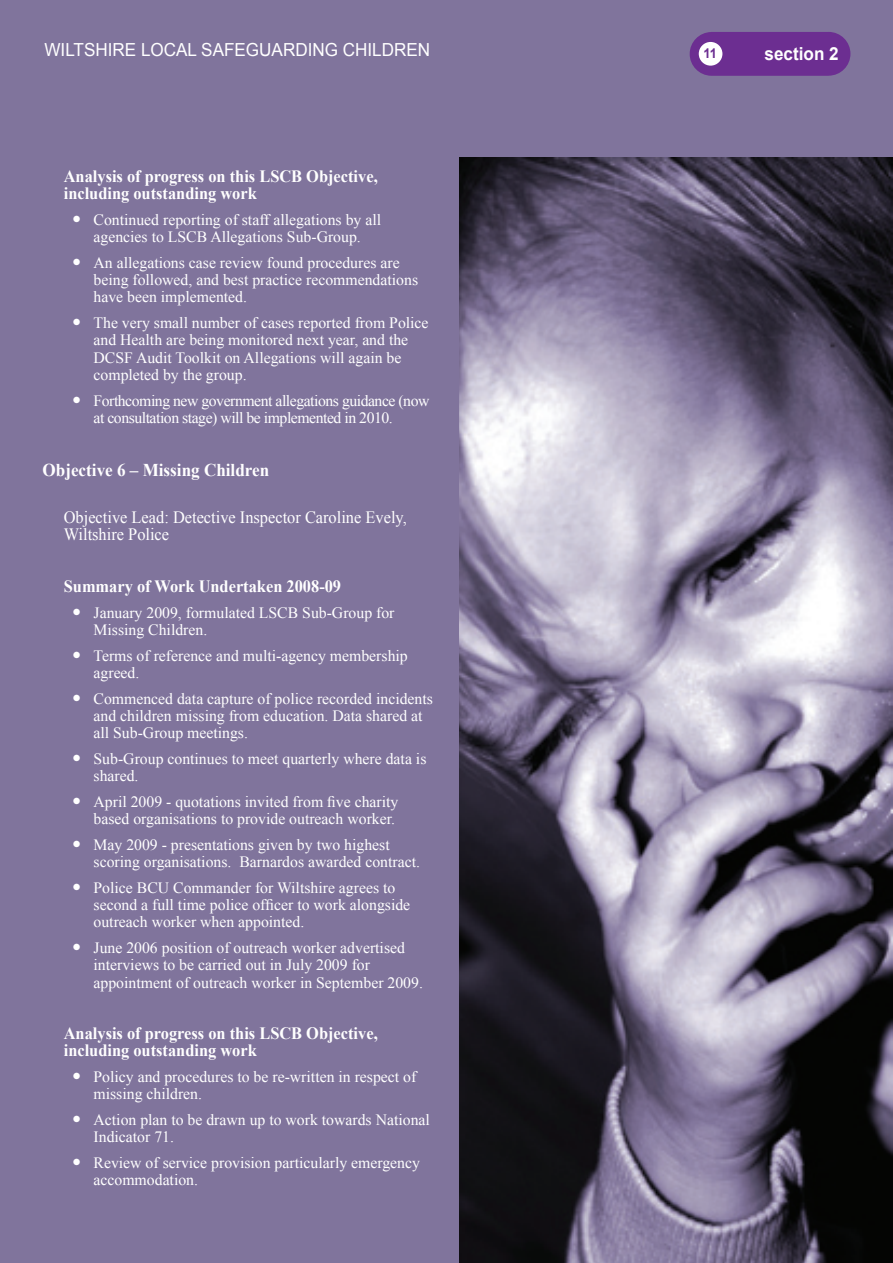
<style>
.page{position:relative;width:893px;height:1263px;background:#80749c}
.page>*{position:absolute;margin:0;border:0;box-sizing:border-box;transform-origin:0 0}
.t1{font:18px "Arial";color:#fff;scale:.95 1}
.t2{font:700 18px "Times New Roman";color:#fff;scale:.95 1}
.t3{font:700 18px "Arial";color:#fff;scale:.95 1}
.t4{font:700 17.25px/17.2px "Times New Roman";color:#fff;scale:.95 1}
.t5{font:17.25px/17.2px "Times New Roman";color:#fff;scale:.95 1}
.t6{font:15.75px/17.2px "Times New Roman";color:#fff}
.t7{font:15.75px/17.2px "Times New Roman";letter-spacing:-.03em;color:#fff}
.t8{font:700 13.5px "Arial";color:#6c2e91;scale:.95 1}
</style>
<div class="page">
<svg style="left:690px;top:32px;width:160px;height:44px;background:#6d3291"></svg>
<div style="left:699px;top:42px;width:23px;height:24px;background:#fff;border-radius:50%"></div>
<img style="left:459px;top:157px;width:434px;height:1106px">
<p class="t1" style="left:44px;top:38px;width:408px">WILTSHIRE LOCAL SAFEGUARDING CHILDREN</p>
<p class="t8" style="left:703px;top:44px;width:16px">11</p>
<p class="t3" style="left:765px;top:41px;width:80px">section 2</p>
<p class="t4" style="left:64px;top:167px;width:332px">Analysis of progress on this LSCB Objective, including outstanding work</p>
<p class="t6" style="left:94px;top:211px;width:289px">Continued reporting of staff allegations by all agencies to LSCB Allegations Sub-Group.</p>
<p class="t6" style="left:94px;top:254px;width:326px">An allegations case review found procedures are being followed, and best practice recommendations have been implemented.</p>
<p class="t6" style="left:94px;top:314px;width:337px">The very small number of cases reported from Police and Health are being monitored next year, and the DCSF Audit Toolkit on Allegations will again be completed by the group.</p>
<p class="t7" style="left:94px;top:391px;width:337px">Forthcoming new government allegations guidance (now at consultation stage) will be implemented in 2010.</p>
<p class="t2" style="left:43px;top:457px;width:240px">Objective 6 – Missing Children</p>
<p class="t5" style="left:64px;top:508px;width:363px">Objective Lead: Detective Inspector Caroline Evely,<br>Wiltshire Police</p>
<p class="t4" style="left:64px;top:577px;width:293px">Summary of Work Undertaken 2008-09</p>
<p class="t6" style="left:94px;top:603px;width:302px">January 2009, formulated LSCB Sub-Group for<br>Missing Children.</p>
<p class="t6" style="left:94px;top:646px;width:316px">Terms of reference and multi-agency membership agreed.</p>
<p class="t6" style="left:94px;top:689px;width:341px">Commenced data capture of police recorded incidents and children missing from education. Data shared at all Sub-Group meetings.</p>
<p class="t6" style="left:94px;top:750px;width:334px">Sub-Group continues to meet quarterly where data is shared.</p>
<p class="t6" style="left:94px;top:793px;width:306px">April 2009 - quotations invited from five charity based organisations to provide outreach worker.</p>
<p class="t6" style="left:94px;top:836px;width:328px">May 2009 - presentations given by two highest scoring organisations. Barnardos awarded contract.</p>
<p class="t6" style="left:94px;top:879px;width:318px">Police BCU Commander for Wiltshire agrees to second a full time police officer to work alongside outreach worker when appointed.</p>
<p class="t6" style="left:94px;top:939px;width:331px">June 2006 position of outreach worker advertised interviews to be carried out in July 2009 for appointment of outreach worker in September 2009.</p>
<p class="t4" style="left:64px;top:1024px;width:332px">Analysis of progress on this LSCB Objective, including outstanding work</p>
<p class="t6" style="left:94px;top:1068px;width:324px">Policy and procedures to be re-written in respect of missing children.</p>
<p class="t6" style="left:94px;top:1111px;width:338px">Action plan to be drawn up to work towards National<br>Indicator 71.</p>
<p class="t6" style="left:94px;top:1154px;width:328px">Review of service provision particularly emergency accommodation.</p>
</div>
